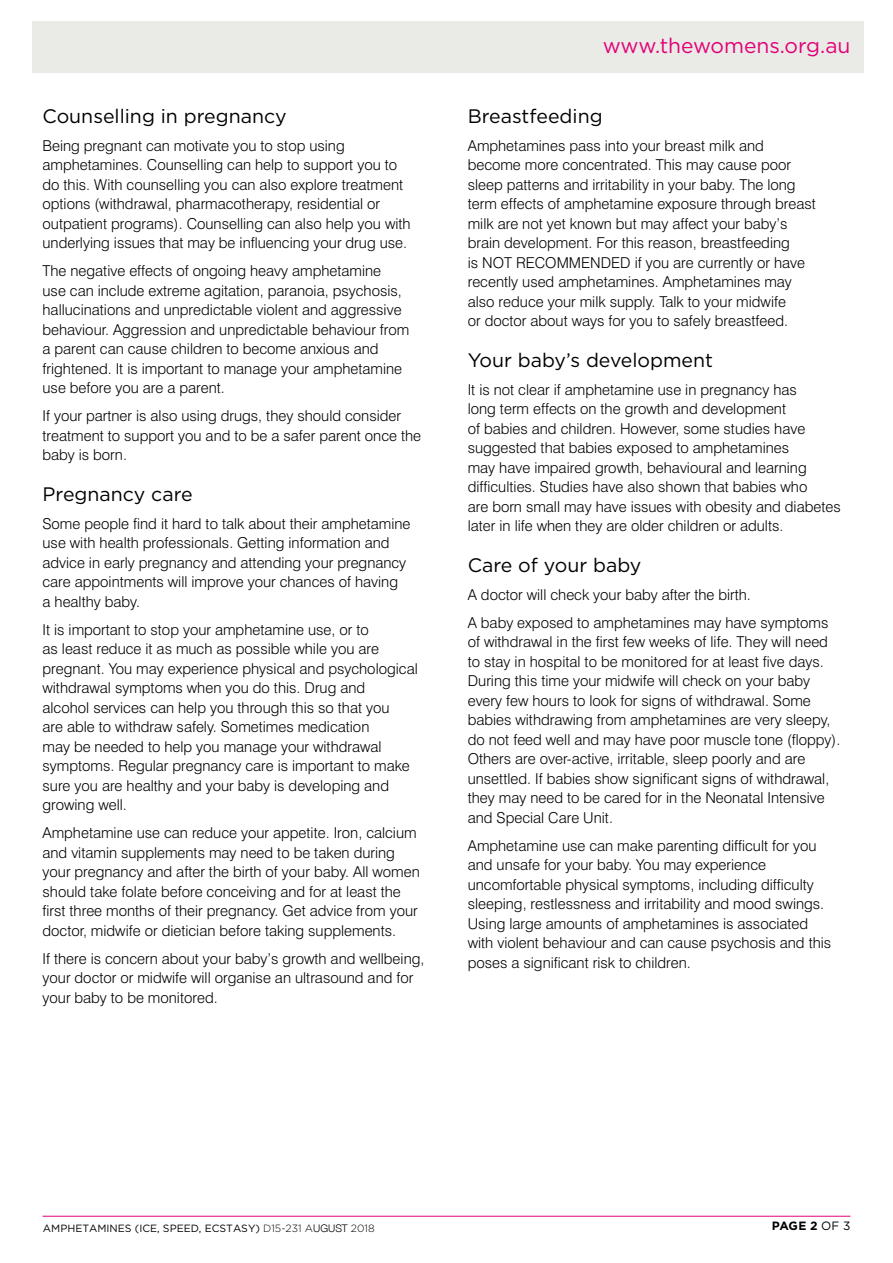
<style>
.page{position:relative;width:893px;height:1263px;background:#fff}
.page>*{position:absolute;margin:0;border:0;box-sizing:border-box;transform-origin:0 0}
.t1{font:21px "Gotham";color:#e20177}
.t2{font:19.5px "Gotham";color:#000}
.t3{font:300 15px/19.5px "Swiss 721 BT";color:#000}
.t4{font:700 12px "Gotham";color:#000}
.t5{font:10.5px "Gotham";color:#000}
.s1{font-weight:300}
.s2{font-family:"Helvetica Neue";font-weight:300}
.s3{font-weight:400}
</style>
<div class="page">
<hr style="left:43px;top:1216px;width:807px;height:1px;background:#e20177">
<div style="left:32px;top:21px;width:831px;height:51px;background:#eaeae6"></div>
<h2 class="t2" style="left:43px;top:105px;width:246px">Counselling in pregnancy</h2>
<p class="t3" style="left:43px;top:135px;width:370px">Being pregnant can motivate you to stop using amphetamines. Counselling can help to support you to do this. With counselling you can also explore treatment options (withdrawal, pharmacotherapy, residential or outpatient programs). Counselling can also help you with underlying issues that may be influencing your drug use.</p>
<p class="t3" style="left:43px;top:261px;width:368px">The negative effects of ongoing heavy amphetamine<br>use can include extreme agitation, paranoia, psychosis, hallucinations and unpredictable violent and aggressive behaviour. Aggression and unpredictable behaviour from a parent can cause children to become anxious and frightened. It is important to manage your amphetamine use before you are a parent.</p>
<p class="t3" style="left:43px;top:406px;width:380px">If your partner is also using drugs, they should consider treatment to support you and to be a safer parent once the baby is born.</p>
<h2 class="t2" style="left:43px;top:483px;width:152px">Pregnancy care</h2>
<p class="t3" style="left:43px;top:513px;width:370px">Some people find it hard to talk about their amphetamine use with health professionals. Getting information and advice in early pregnancy and attending your pregnancy care appointments will improve your chances of having<br>a healthy baby.</p>
<p class="t3" style="left:43px;top:619px;width:377px">It is important to stop your amphetamine use, or to<br>as least reduce it as much as possible while you are pregnant. You may experience physical and psychological withdrawal symptoms when you do this. Drug and<br>alcohol services can help you through this so that you<br>are able to withdraw safely. Sometimes medication<br>may be needed to help you manage your withdrawal symptoms. Regular pregnancy care is important to make sure you are healthy and your baby is developing and growing well.</p>
<p class="t3" style="left:43px;top:823px;width:379px">Amphetamine use can reduce your appetite. Iron, calcium and vitamin supplements may need to be taken during your pregnancy and after the birth of your baby. All women should take folate before conceiving and for at least the first three months of their pregnancy. Get advice from your doctor, midwife or dietician before taking supplements.</p>
<p class="t3" style="left:43px;top:948px;width:383px">If there is concern about your baby’s growth and wellbeing, your doctor or midwife will organise an ultrasound and for your baby to be monitored.</p>
<h1 class="t1" style="left:603px;top:34px;width:249px">www.thewomens.org.au</h1>
<h2 class="t2" style="left:468px;top:105px;width:136px">Breastfeeding</h2>
<p class="t3" style="left:468px;top:135px;width:350px">Amphetamines pass into your breast milk and become more concentrated. This may cause poor sleep patterns and irritability in your baby. The long term effects of amphetamine exposure through breast milk are not yet known but may affect your baby’s brain development. For this reason, breastfeeding<br>is NOT RECOMMENDED if you are currently or have recently used amphetamines. Amphetamines may also reduce your milk supply. Talk to your midwife<br>or doctor about ways for you to safely breastfeed.</p>
<h2 class="t2" style="left:468px;top:349px;width:247px">Your baby’s development</h2>
<p class="t3" style="left:468px;top:379px;width:374px">It is not clear if amphetamine use in pregnancy has<br>long term effects on the growth and development<br>of babies and children. However, some studies have suggested that babies exposed to amphetamines<br>may have impaired growth, behavioural and learning difficulties. Studies have also shown that babies who<br>are born small may have issues with obesity and diabetes later in life when they are older children or adults.</p>
<h2 class="t2" style="left:468px;top:554px;width:175px">Care of your baby</h2>
<p class="t3" style="left:468px;top:580px;width:362px;line-height:28px">A doctor will check your baby after the birth.<br>A baby exposed to amphetamines may have symptoms</p>
<p class="t3" style="left:468px;top:632px;width:374px">of withdrawal in the first few weeks of life. They will need to stay in hospital to be monitored for at least five days.<br>During this time your midwife will check on your baby every few hours to look for signs of withdrawal. Some babies withdrawing from amphetamines are very sleepy, do not feed well and may have poor muscle tone (floppy).<br>Others are over-active, irritable, sleep poorly and are unsettled. If babies show significant signs of withdrawal, they may need to be cared for in the Neonatal Intensive and Special Care Unit.</p>
<p class="t3" style="left:468px;top:835px;width:365px">Amphetamine use can make parenting difficult for you and unsafe for your baby. You may experience uncomfortable physical symptoms, including difficulty sleeping, restlessness and irritability and mood swings.<br>Using large amounts of amphetamines is associated with violent behaviour and can cause psychosis and this poses a significant risk to children.</p>
<p class="t5" style="left:43px;top:1223px;width:333px">AMPHETAMINES (ICE, SPEED, ECSTASY) <span class="s1">D15-231 A</span><span class="s2">UGUST</span> <span class="s1">2018</span></p>
<p class="t4" style="left:772px;top:1218px;width:80px">PAGE 2 <span class="s3">OF 3</span></p>
</div>
